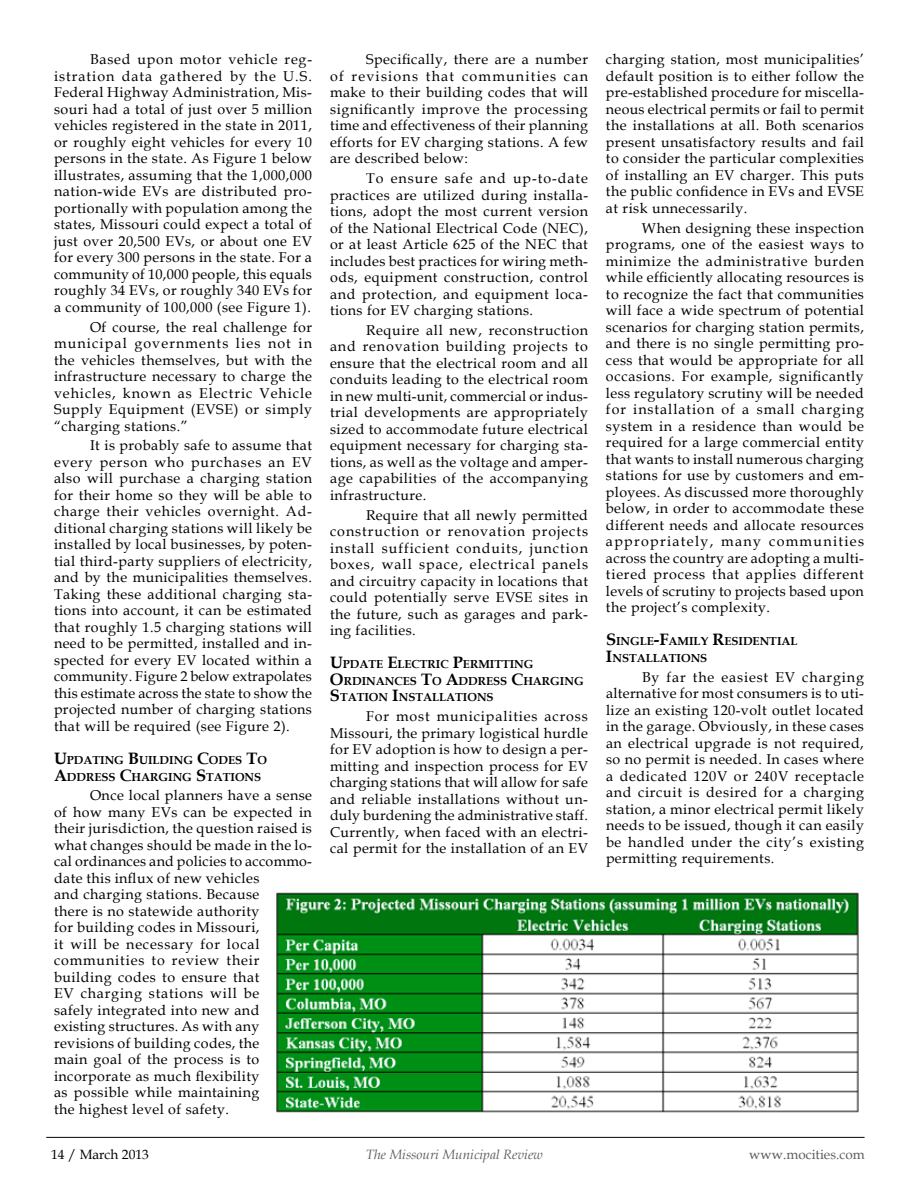
<style>
.page{position:relative;width:918px;height:1188px;background:#fff}
.page>*{position:absolute;margin:0;border:0;box-sizing:border-box;transform-origin:0 0}
.t1{font:14.25px/16.5px "Book Antiqua";letter-spacing:.03em;color:#000;text-align:justify}
.t2{font:italic 13.5px "Book Antiqua";color:#5e5e5f}
.t3{font:13.5px "Book Antiqua";color:#5e5e5f}
.t4{font:13.5px "Book Antiqua";color:#000}
.t5{font:700 11.55px/16.5px "Book Antiqua";color:#000}
.s1{font-size:16.5px}
</style>
<div class="page">
<hr style="left:46px;top:1137px;width:819px;height:1px;background:#000">
<img style="left:276px;top:892px;width:583px;height:221px">
<p class="t1" style="left:54px;top:51px;width:260px;text-indent:36px">Based upon motor vehicle reg&shy;istration data gathered by the U.S.<br>Federal Highway Administration, Mis&shy;souri had a total of just over 5 million vehicles registered in the state in 2011, or roughly eight vehicles for every 10 persons in the state. As Figure 1 below illustrates, assuming that the 1,000,000 nation-wide EVs are distributed pro&shy;portionally with population among the states, Missouri could expect a total of just over 20,500 EVs, or about one EV for every 300 persons in the state. For a community of 10,000 people, this equals roughly 34 EVs, or roughly 340 EVs for a community of 100,000 (see Figure 1).</p>
<p class="t1" style="left:54px;top:318px;width:260px;text-indent:36px">Of course, the real challenge for municipal governments lies not in the vehicles themselves, but with the infrastructure necessary to charge the vehicles, known as Electric Vehicle Supply Equipment (EVSE) or simply “charging stations.”</p>
<p class="t1" style="left:54px;top:437px;width:260px;text-indent:36px">It is probably safe to assume that every person who purchases an EV also will purchase a charging station for their home so they will be able to charge their vehicles overnight. Ad&shy;ditional charging stations will likely be installed by local businesses, by poten&shy;tial third-party suppliers of electricity, and by the municipalities themselves.<br>Taking these additional charging sta&shy;tions into account, it can be estimated that roughly 1.5 charging stations will need to be permitted, installed and in&shy;spected for every EV located within a community. Figure 2 below extrapolates this estimate across the state to show the projected number of charging stations that will be required (see Figure 2).</p>
<p class="t5" style="left:54px;top:752px;width:214px"><span class="s1">U</span>PDATING <span class="s1">B</span>UILDING <span class="s1">C</span>ODES <span class="s1">T</span>O<br><span class="s1">A</span>DDRESS <span class="s1">C</span>HARGING <span class="s1">S</span>TATIONS</p>
<p class="t1" style="left:54px;top:787px;width:260px;text-align:left;text-indent:36px">Once local planners have a sense of how many EVs can be expected in their jurisdiction, the question raised is what changes should be made in the lo&shy;cal ordinances and policies to accommo&shy;date this influx of new vehicles<br>and charging stations. Because<br>there is no statewide authority<br>for building codes in Missouri,<br>it will be necessary for local communities to review their building codes to ensure that<br>EV charging stations will be<br>safely integrated into new and existing structures. As with any revisions of building codes, the<br>main goal of the process is to incorporate as much flexibility<br>as possible while maintaining<br>the highest level of safety.</p>
<p class="t1" style="left:330px;top:51px;width:260px;text-indent:36px">Specifically, there are a number of revisions that communities can make to their building codes that will significantly improve the processing time and effectiveness of their planning efforts for EV charging stations. A few are described below:</p>
<p class="t1" style="left:330px;top:170px;width:260px;text-indent:36px">To ensure safe and up-to-date practices are utilized during installa&shy;tions, adopt the most current version of the National Electrical Code (NEC), or at least Article 625 of the NEC that includes best practices for wiring meth&shy;ods, equipment construction, control and protection, and equipment loca&shy;tions for EV charging stations.</p>
<p class="t1" style="left:330px;top:321px;width:260px;text-indent:36px">Require all new, reconstruction and renovation building projects to ensure that the electrical room and all conduits leading to the electrical room in new multi-unit, commercial or indus&shy;trial developments are appropriately sized to accommodate future electrical equipment necessary for charging sta&shy;tions, as well as the voltage and amper&shy;age capabilities of the accompanying infrastructure.</p>
<p class="t1" style="left:330px;top:506px;width:260px;text-indent:36px">Require that all newly permitted construction or renovation projects install sufficient conduits, junction boxes, wall space, electrical panels and circuitry capacity in locations that could potentially serve EVSE sites in the future, such as garages and park&shy;ing facilities.</p>
<p class="t5" style="left:330px;top:656px;width:255px"><span class="s1">U</span>PDATE <span class="s1">E</span>LECTRIC <span class="s1">P</span>ERMITTING<br><span class="s1">O</span>RDINANCES <span class="s1">T</span>O <span class="s1">A</span>DDRESS <span class="s1">C</span>HARGING<br><span class="s1">S</span>TATION <span class="s1">I</span>NSTALLATIONS</p>
<p class="t1" style="left:330px;top:708px;width:260px;text-indent:36px">For most municipalities across Missouri, the primary logistical hurdle for EV adoption is how to design a per&shy;mitting and inspection process for EV charging stations that will allow for safe and reliable installations without un&shy;duly burdening the administrative staff.<br>Currently, when faced with an electri&shy;cal permit for the installation of an EV</p>
<p class="t1" style="left:606px;top:51px;width:260px">charging station, most municipalities’ default position is to either follow the pre-established procedure for miscella&shy;neous electrical permits or fail to permit the installations at all. Both scenarios present unsatisfactory results and fail to consider the particular complexities of installing an EV charger. This puts the public confidence in EVs and EVSE at risk unnecessarily.</p>
<p class="t1" style="left:606px;top:219px;width:260px;text-indent:36px">When designing these inspection programs, one of the easiest ways to minimize the administrative burden while efficiently allocating resources is to recognize the fact that communities will face a wide spectrum of potential scenarios for charging station permits, and there is no single permitting pro&shy;cess that would be appropriate for all occasions. For example, significantly less regulatory scrutiny will be needed for installation of a small charging system in a residence than would be required for a large commercial entity that wants to install numerous charging stations for use by customers and em&shy;ployees. As discussed more thoroughly below, in order to accommodate these different needs and allocate resources appropriately, many communities across the country are adopting a multi&shy;tiered process that applies different levels of scrutiny to projects based upon the project’s complexity.</p>
<p class="t5" style="left:606px;top:633px;width:193px"><span class="s1">S</span>INGLE<span class="s1">-F</span>AMILY <span class="s1">R</span>ESIDENTIAL<br><span class="s1">I</span>NSTALLATIONS</p>
<p class="t1" style="left:606px;top:668px;width:260px;text-indent:36px">By far the easiest EV charging alternative for most consumers is to uti&shy;lize an existing 120-volt outlet located in the garage. Obviously, in these cases an electrical upgrade is not required, so no permit is needed. In cases where a dedicated 120V or 240V receptacle and circuit is desired for a charging station, a minor electrical permit likely needs to be issued, though it can easily be handled under the city’s existing permitting requirements.</p>
<p class="t4" style="left:51px;top:1145px;width:99px">14 / March 2013</p>
<p class="t2" style="left:366px;top:1145px;width:179px">The Missouri Municipal Review</p>
<p class="t3" style="left:749px;top:1145px;width:117px">www.mocities.com</p>
</div>
